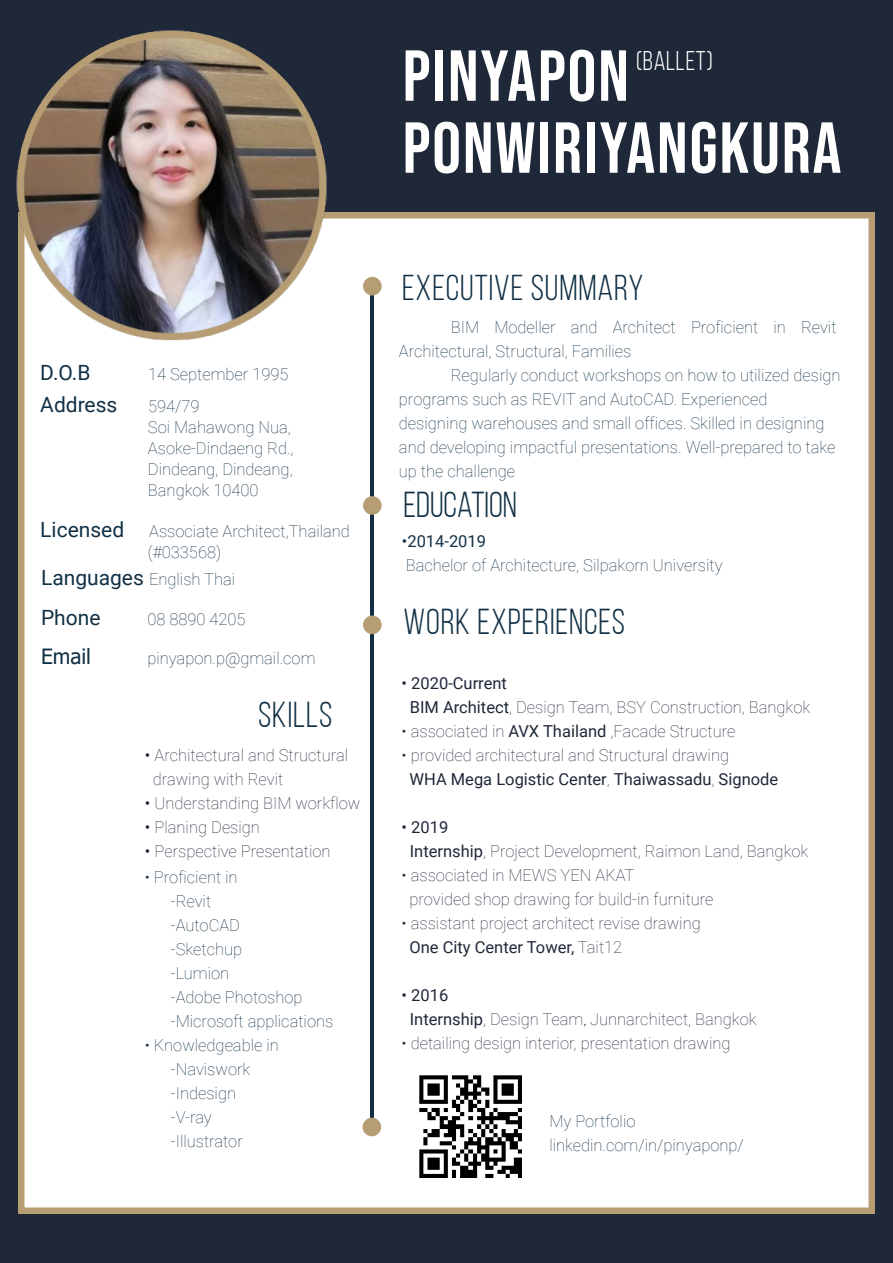
<style>
.page{position:relative;width:893px;height:1263px;background:#1f2839}
.page>*{position:absolute;margin:0;border:0;box-sizing:border-box;transform-origin:0 0}
.t1{font:72px/72px "Bebas Neue";letter-spacing:.025em;color:#fff}
.t2{font:36px "Bebas Neue";letter-spacing:.025em;color:#113045}
.t3{font:36px "Bebas Neue";color:#113045}
.t4{font:27px "Bebas Neue";letter-spacing:.025em;color:#fff}
.t5{font:21px "Roboto";color:#113045}
.t6{font:21px "Tahoma";color:#113045}
.t7{font:100 16.5px/24px "Roboto";color:#113045}
.t8{font:100 16.5px/24px "Roboto";color:#1f2839}
.t9{font:16.5px "Roboto";color:#113045}
.s1{font-weight:400;font-size:21px}
.s2{font-weight:400}
.s3{font-family:"Browallia New";font-weight:400}
</style>
<div class="page">
<img style="left:19px;top:212px;width:855px;height:1001px">
<img style="left:0;top:6px;width:351px;height:360px">
<hr style="left:370px;top:279px;width:3px;height:855px;background:#113045">
<img style="left:403px;top:1059px;width:136px;height:135px">
<div style="left:362px;top:1118px;width:19px;height:18px;background:#b69d74;border-radius:50%"></div>
<div style="left:363px;top:615px;width:19px;height:19px;background:#b69d74;border-radius:50%"></div>
<div style="left:363px;top:496px;width:19px;height:19px;background:#b69d74;border-radius:50%"></div>
<div style="left:363px;top:277px;width:19px;height:18px;background:#b69d74;border-radius:50%"></div>
<h1 class="t1" style="left:403px;top:39px;width:440px">PINYAPON<br>PoNWIRIYANGKURA</h1>
<h3 class="t4" style="left:636px;top:46px;width:78px">(BALLET)</h3>
<p class="t5" style="left:40px;top:357px;width:52px">D.O.B</p>
<p class="t7" style="left:148px;top:361px;width:142px">14 September 1995</p>
<p class="t5" style="left:40px;top:390px;width:79px">Address</p>
<p class="t7" style="left:148px;top:395px;width:147px;line-height:21px">594/79<br>Soi Mahawong Nua,<br>Asoke-Dindaeng Rd.,<br>Dindeang, Dindeang,<br>Bangkok 10400</p>
<p class="t7" style="left:148px;top:520px;width:203px;line-height:21px;text-indent:-108px"><span class="s1">Licensed</span> Associate Architect,Thailand (#033568)</p>
<p class="t7" style="left:41px;top:567px;width:196px"><span class="s1">Languages</span> English Thai</p>
<p class="t7" style="left:147px;top:606px;width:100px">08 8890 4205</p>
<p class="t5" style="left:41px;top:603px;width:61px">Phone</p>
<p class="t6" style="left:41px;top:642px;width:52px">Email</p>
<p class="t7" style="left:147px;top:645px;width:170px">pinyapon.p@gmail.com</p>
<h2 class="t2" style="left:258px;top:695px;width:76px">SKILLS</h2>
<p class="t8" style="left:153px;top:742px;width:197px;text-indent:-8px"><span class="s2">•</span> Architectural and Structural drawing with Revit</p>
<p class="t8" style="left:145px;top:790px;width:217px"><span class="s2">•</span> Understanding BIM workflow</p>
<p class="t8" style="left:145px;top:814px;width:117px"><span class="s2">•</span> Planing Design</p>
<p class="t8" style="left:145px;top:838px;width:187px"><span class="s2">•</span> Perspective Presentation</p>
<p class="t7" style="left:171px;top:864px;width:164px;text-indent:-26px">• Proficient in<br>-Revit<br>-AutoCAD<br>-Sketchup<br>-Lumion<br>-Adobe Photoshop -Microsoft applications</p>
<p class="t7" style="left:171px;top:1032px;width:109px;text-indent:-26px">• Knowledgeable in -Naviswork -Indesign -V-ray -Illustrator</p>
<h2 class="t2" style="left:402px;top:268px;width:243px">EXECUTIVE SUMMARY</h2>
<p class="t7" style="left:399px;top:314px;width:439px;text-indent:52px">BIM Modeller and Architect Proficient in Revit<br>Architectural, Structural, Families</p>
<p class="t7" style="left:399px;top:362px;width:443px;text-indent:52px">Regularly conduct workshops on how to utilized design programs such as REVIT and AutoCAD. Experienced<br>designing warehouses and small offices. Skilled in designing and developing impactful presentations. Well-prepared to take up the challenge</p>
<h2 class="t3" style="left:403px;top:485px;width:115px">EDUCATION</h2>
<p class="t9" style="left:402px;top:529px;width:86px">•2014-2019</p>
<p class="t7" style="left:406px;top:552px;width:318px">Bachelor of Architecture, Silpakorn University</p>
<h2 class="t2" style="left:403px;top:602px;width:223px">WORK EXPERIENCES</h2>
<p class="t8" style="left:410px;top:670px;width:402px;text-indent:-8px"><span class="s2">• 2020-Current<br>BIM Architect</span>, Design Team, BSY Construction, Bangkok</p>
<p class="t8" style="left:402px;top:718px;width:335px">• associated in <span class="s2">AVX Thailand</span> ,Facade Structure</p>
<p class="t8" style="left:409px;top:742px;width:370px;text-indent:-8px">• provided architectural and Structural drawing<br><span class="s2">WHA Mega Logistic Center</span>, <span class="s2">Thaiwassadu</span>, <span class="s2">Signode</span></p>
<p class="t8" style="left:410px;top:815px;width:400px;text-indent:-8px"><span class="s2">• 2019<br>Internship</span>, Project Development, Raimon Land, Bangkok</p>
<p class="t8" style="left:409px;top:863px;width:306px;text-indent:-8px">• associated in MEWS YEN AKAT<br>provided shop drawing for build-in furniture</p>
<p class="t8" style="left:409px;top:911px;width:293px;text-indent:-8px">• assistant project architect revise drawing<br><span class="s2">One City Center Tower,</span> Tait12</p>
<p class="t8" style="left:410px;top:983px;width:348px;text-indent:-8px"><span class="s2">• 2016<br>Internship</span>, Design Team<span class="s3">,</span> Junnarchitect, Bangkok</p>
<p class="t8" style="left:402px;top:1031px;width:330px">• detailing design interior, presentation drawing</p>
<p class="t7" style="left:549px;top:1108px;width:196px">My Portfolio linkedin.com/in/pinyaponp/</p>
</div>
